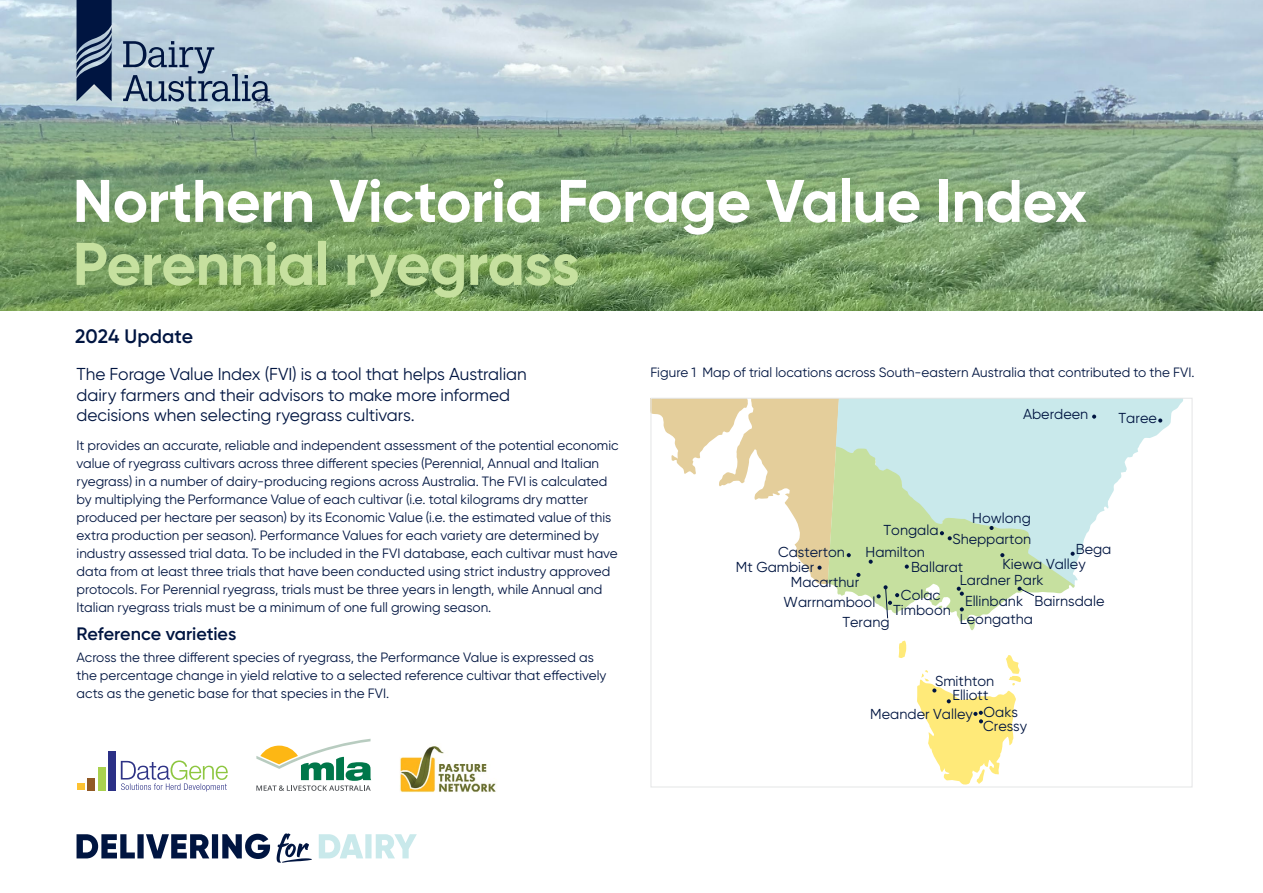
<style>
.page{position:relative;width:1263px;height:893px;background:#fff}
.page>*{position:absolute;margin:0;border:0;box-sizing:border-box;transform-origin:0 0}
.t1{font:700 60px "Gilroy";letter-spacing:-.01em;color:#fff}
.t2{font:700 60px "Gilroy";letter-spacing:-.01em;color:#c6e09f}
.t3{font:19.8px "Gilroy";color:#001541}
.t4{font:600 19.5px "Gilroy";letter-spacing:.005em;color:#001541}
.t5{font:600 18px "Gilroy";letter-spacing:-.005em;color:#001541}
.t6{font:17.25px/21px "Gilroy";letter-spacing:-.005em;color:#001541}
.t7{font:14.4px/14.9px "Gilroy";color:#001541}
.t8{font:13.5px/18px "Gilroy";color:#001541}
</style>
<div class="page">
<svg style="left:77px;top:834px;width:193px;height:25px"></svg>
<svg style="left:277px;top:833px;width:35px;height:30px"></svg>
<svg style="left:319px;top:834px;width:98px;height:24px"></svg>
<svg style="left:121px;top:760px;width:107px;height:31px"></svg>
<div style="left:87px;top:778px;width:8px;height:12px;background:#915925"></div>
<div style="left:98px;top:767px;width:8px;height:23px;background:#aad14e"></div>
<div style="left:108px;top:751px;width:8px;height:39px;background:#2b3086"></div>
<div style="left:77px;top:783px;width:7px;height:7px;background:#fdc232"></div>
<svg style="left:256px;top:739px;width:115px;height:52px"></svg>
<img style="left:400px;top:746px;width:96px;height:47px">
<svg style="left:860px;top:400px;width:323px;height:181px;fill:#c9e9eb"></svg>
<svg style="left:833px;top:446px;width:242px;height:184px"></svg>
<svg style="left:938px;top:606px;width:4px;height:3px"></svg>
<svg style="left:960px;top:607px;width:4px;height:4px"></svg>
<svg style="left:957px;top:587px;width:7px;height:9px"></svg>
<svg style="left:905px;top:565px;width:4px;height:4px"></svg>
<svg style="left:869px;top:560px;width:4px;height:4px"></svg>
<svg style="left:652px;top:400px;width:208px;height:185px"></svg>
<svg style="left:940px;top:531px;width:12px;height:9px"></svg>
<svg style="left:1000px;top:553px;width:4px;height:4px"></svg>
<svg style="left:989px;top:526px;width:4px;height:4px"></svg>
<svg style="left:1070px;top:552px;width:5px;height:4px"></svg>
<svg style="left:1092px;top:415px;width:4px;height:4px"></svg>
<svg style="left:1158px;top:418px;width:4px;height:5px"></svg>
<svg style="left:898px;top:640px;width:8px;height:18px"></svg>
<svg style="left:877px;top:585px;width:22px;height:34px"></svg>
<svg style="left:1017px;top:587px;width:17px;height:9px"></svg>
<svg style="left:917px;top:655px;width:104px;height:130px"></svg>
<img style="left:0;top:0;width:1263px;height:310px">
<svg style="left:123px;top:41px;width:147px;height:61px;background:#93a7ba"></svg>
<svg style="left:77px;top:0;width:35px;height:101px;background:#324669"></svg>
<h1 class="t1" style="left:73px;top:163px;width:1016px">Northern Victoria Forage Value Index</h1>
<h1 class="t2" style="left:73px;top:226px;width:508px">Perennial ryegrass</h1>
<h3 class="t4" style="left:75px;top:324px;width:119px">2024 Update</h3>
<p class="t6" style="left:77px;top:363px;width:452px">The Forage Value Index (FVI) is a tool that helps Australian dairy farmers and their advisors to make more informed decisions when selecting ryegrass cultivars.</p>
<p class="t8" style="left:77px;top:436px;width:544px">It provides an accurate, reliable and independent assessment of the potential economic value of ryegrass cultivars across three different species (Perennial, Annual and Italian ryegrass) in a number of dairy-producing regions across Australia. The FVI is calculated by multiplying the Performance Value of each cultivar (i.e. total kilograms dry matter produced per hectare per season) by its Economic Value (i.e. the estimated value of this extra production per season). Performance Values for each variety are determined by industry assessed trial data. To be included in the FVI database, each cultivar must have data from at least three trials that have been conducted using strict industry approved protocols. For Perennial ryegrass, trials must be three years in length, while Annual and Italian ryegrass trials must be a minimum of one full growing season.</p>
<h3 class="t5" style="left:77px;top:623px;width:161px">Reference varieties</h3>
<p class="t8" style="left:77px;top:648px;width:531px">Across the three different species of ryegrass, the Performance Value is expressed as the percentage change in yield relative to a selected reference cultivar that effectively acts as the genetic base for that species in the FVI.</p>
<h2 class="t3" style="left:64px;top:398px;width:50px">Perth</h2>
<p class="t8" style="left:650px;top:363px;width:546px">Figure 1 Map of trial locations across South-eastern Australia that contributed to the FVI.</p>
<p class="t7" style="left:1023px;top:406px;width:67px">Aberdeen</p>
<p class="t7" style="left:1118px;top:410px;width:40px">Taree</p>
<p class="t7" style="left:972px;top:510px;width:60px">Howlong</p>
<p class="t7" style="left:883px;top:523px;width:57px">Tongala</p>
<p class="t7" style="left:952px;top:531px;width:80px">Shepparton</p>
<p class="t7" style="left:1002px;top:541px;width:111px;text-indent:73px">Bega<br>Kiewa Valley</p>
<p class="t7" style="left:791px;top:537px;width:70px;line-height:29.4px;text-indent:-13px">Casterton<br>Macarthur</p>
<p class="t7" style="left:866px;top:545px;width:61px">Hamilton</p>
<p class="t7" style="left:901px;top:587px;width:41px">Colac</p>
<p class="t7" style="left:911px;top:559px;width:54px">Ballarat</p>
<p class="t7" style="left:736px;top:559px;width:80px">Mt Gambier</p>
<p class="t7" style="left:965px;top:570px;width:80px;line-height:20.4px;text-indent:-5px">Lardner Park<br>Ellinbank</p>
<p class="t7" style="left:960px;top:611px;width:75px">Leongatha</p>
<p class="t7" style="left:1034px;top:593px;width:71px">Bairnsdale</p>
<p class="t7" style="left:842px;top:592px;width:49px;line-height:20.2px;text-indent:-59px">Warrnambool<br>Terang</p>
<p class="t7" style="left:893px;top:602px;width:59px">Timboon</p>
<p class="t7" style="left:952px;top:673px;width:43px;line-height:14.4px;text-indent:-17px">Smithton<br>Elliott</p>
<p class="t7" style="left:983px;top:718px;width:46px">Cressy</p>
<p class="t7" style="left:984px;top:704px;width:36px">Oaks</p>
<p class="t7" style="left:870px;top:706px;width:104px">Meander Valley</p>
</div>
